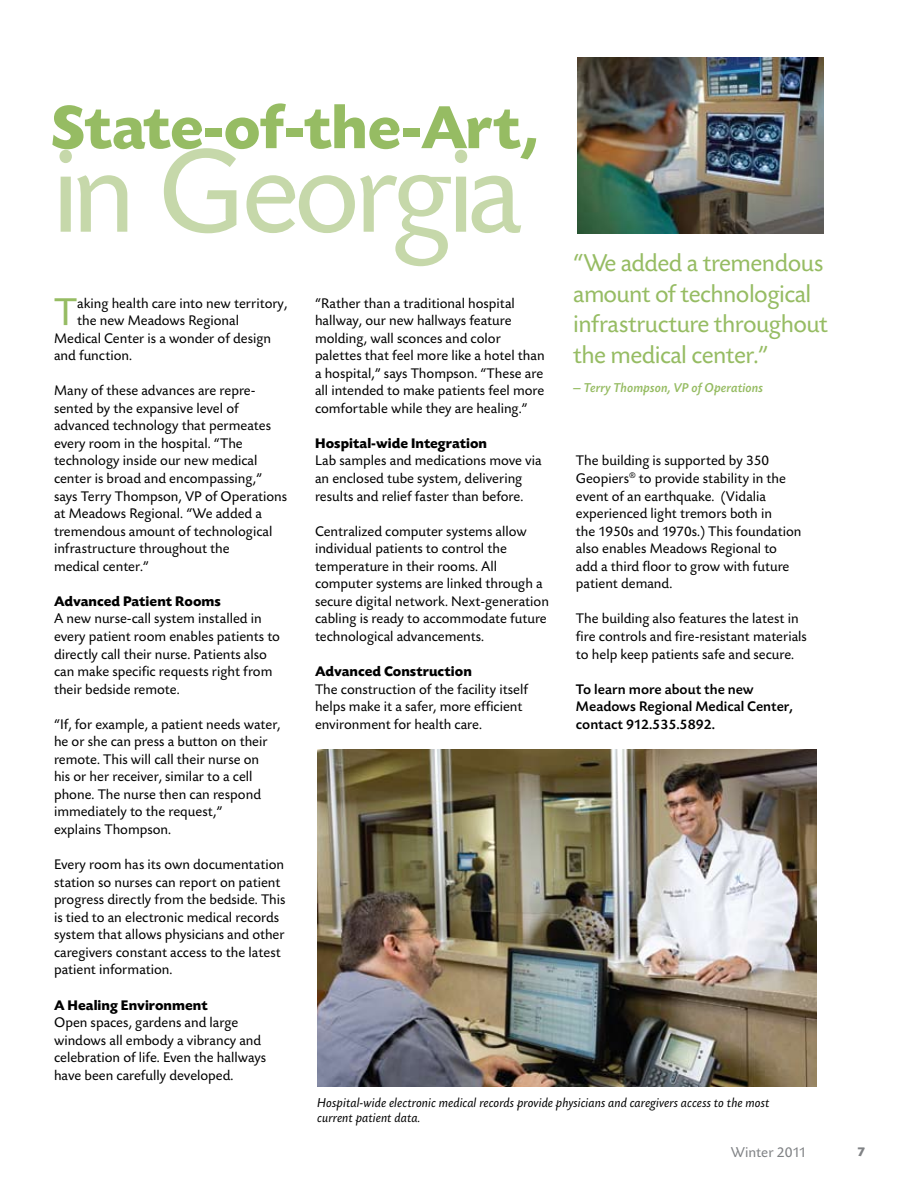
<style>
.page{position:relative;width:918px;height:1188px;background:#fff}
.page>*{position:absolute;margin:0;border:0;box-sizing:border-box;transform-origin:0 0}
.t1{font:124.05px "Today BEF";letter-spacing:-.045em;color:#c6d8aa}
.t2{font:700 63.75px "Today BEF";letter-spacing:-.015em;color:#96bc63}
.t3{font:40.8px "Today BEF";color:#96bc63}
.t4{font:25.5px/31px "Today BEF";letter-spacing:-.02em;color:#96bc63}
.t5{font:15px "Today BEF";color:#808285}
.t6{font:14.7px/17.5px "Today BEF";color:#000}
.t7{font:700 14.7px "Today BEF";color:#000}
.t8{font:500 14.7px/17.5px "Today BEF";color:#000}
.t9{font:italic 13.5px/15px "Today BEF";color:#000}
.t10{font:italic 500 13.5px "Today BEF";color:#96bc63}
.t11{font:700 13.5px "Today BEF";color:#808285}
</style>
<div class="page">
<img style="left:317px;top:750px;width:500px;height:336px">
<img style="left:577px;top:58px;width:247px;height:176px">
<h2 class="t2" style="left:52px;top:93px;width:488px">State-of-the-Art,</h2>
<h1 class="t1" style="left:52px;top:126px;width:472px">in Georgia</h1>
<h3 class="t3" style="left:54px;top:290px;width:25px">T</h3>
<p class="t6" style="left:77px;top:295px;width:212px">aking health care into new territory,</p>
<p class="t6" style="left:77px;top:312px;width:164px">the new Meadows Regional</p>
<p class="t6" style="left:54px;top:330px;width:219px">Medical Center is a wonder of design</p>
<p class="t6" style="left:54px;top:347px;width:80px">and function.</p>
<p class="t6" style="left:54px;top:382px;width:235px">Many of these advances are repre&shy;sented by the expansive level of advanced technology that permeates every room in the hospital. “The technology inside our new medical center is broad and encompassing,” says Terry Thompson, VP of Operations at Meadows Regional. “We added a tremendous amount of technological infrastructure throughout the<br>medical center.”</p>
<p class="t7" style="left:54px;top:593px;width:168px">Advanced Patient Rooms</p>
<p class="t6" style="left:54px;top:610px;width:228px">A new nurse-call system installed in every patient room enables patients to directly call their nurse. Patients also can make specific requests right from their bedside remote.</p>
<p class="t6" style="left:54px;top:716px;width:228px">“If, for example, a patient needs water, he or she can press a button on their remote. This will call their nurse on<br>his or her receiver, similar to a cell phone. The nurse then can respond immediately to the request,”<br>explains Thompson.</p>
<p class="t6" style="left:54px;top:856px;width:233px">Every room has its own documentation station so nurses can report on patient progress directly from the bedside. This is tied to an electronic medical records system that allows physicians and other caregivers constant access to the latest patient information.</p>
<p class="t7" style="left:54px;top:997px;width:155px">A Healing Environment</p>
<p class="t6" style="left:54px;top:1014px;width:214px">Open spaces, gardens and large windows all embody a vibrancy and celebration of life. Even the hallways have been carefully developed.</p>
<p class="t6" style="left:315px;top:295px;width:231px">“Rather than a traditional hospital hallway, our new hallways feature molding, wall sconces and color palettes that feel more like a hotel than a hospital,” says Thompson. “These are all intended to make patients feel more comfortable while they are healing.”</p>
<p class="t7" style="left:315px;top:435px;width:174px">Hospital-wide Integration</p>
<p class="t6" style="left:315px;top:452px;width:228px">Lab samples and medications move via an enclosed tube system, delivering results and relief faster than before.</p>
<p class="t6" style="left:315px;top:523px;width:236px">Centralized computer systems allow individual patients to control the temperature in their rooms. All computer systems are linked through a secure digital network. Next-generation cabling is ready to accommodate future technological advancements.</p>
<p class="t7" style="left:315px;top:663px;width:158px">Advanced Construction</p>
<p class="t6" style="left:315px;top:681px;width:214px">The construction of the facility itself helps make it a safer, more efficient environment for health care.</p>
<h3 class="t4" style="left:573px;top:248px;width:256px">“We added a tremendous amount of technological infrastructure throughout the medical center.”</h3>
<p class="t10" style="left:573px;top:380px;width:192px">— Terry Thompson, VP of Operations</p>
<p class="t6" style="left:576px;top:452px;width:227px">The building is supported by 350<br>Geopiers<sup>®</sup> to provide stability in the event of an earthquake. (Vidalia experienced light tremors both in<br>the 1950s and 1970s.) This foundation also enables Meadows Regional to add a third floor to grow with future patient demand.</p>
<p class="t6" style="left:576px;top:610px;width:232px">The building also features the latest in fire controls and fire-resistant materials to help keep patients safe and secure.</p>
<p class="t8" style="left:576px;top:681px;width:218px">To learn more about the new<br>Meadows Regional Medical Center, contact 912.535.5892.</p>
<p class="t9" style="left:318px;top:1095px;width:454px">Hospital-wide electronic medical records provide physicians and caregivers access to the most current patient data.</p>
<p class="t5" style="left:731px;top:1144px;width:78px">Winter 2011</p>
<p class="t11" style="left:858px;top:1144px;width:9px">7</p>
</div>
